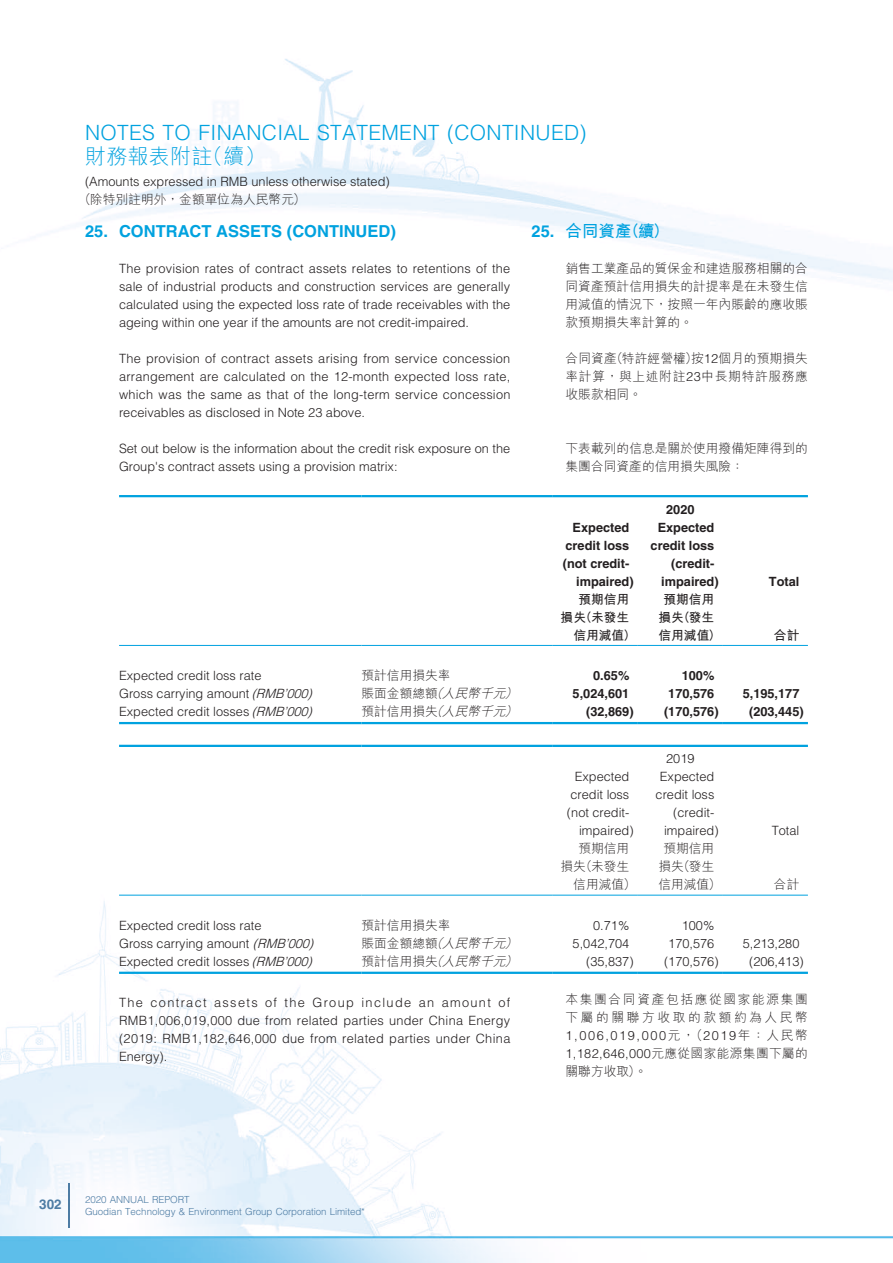
<style>
.page{position:relative;width:893px;height:1263px;background:#fff}
.page>*{position:absolute;margin:0;border:0;box-sizing:border-box;transform-origin:0 0}
.t1{font:300 21px "Helvetica LT Std";letter-spacing:.015em;color:#00a2df}
.t2{font:300 21px "M Hei HK";letter-spacing:.015em;color:#00a2df}
.t3{font:700 16.5px "Helvetica LT Std";color:#00a2df}
.t4{font:700 16.5px "M Hei HK";color:#00a2df}
.t5{font:700 13.5px "Helvetica LT Std";color:#4d7ca4}
.t6{font:300 12.75px/18px "Helvetica LT Std";color:#231f20;text-align:justify}
.t7{font:300 12.75px/18px "M Hei HK";color:#231f20;text-align:justify}
.t8{font:700 12.75px "Helvetica LT Std";color:#231f20}
.t9{font:italic 300 12.75px "M Hei HK";color:#231f20}
.t10{font:300 12.75px/18px "Helvetica LT Std";letter-spacing:.125em;color:#231f20}
.t11{font:300 12.75px/18px "M Hei HK";letter-spacing:.125em;color:#231f20}
.t12{font:700 12.75px/18px "M Hei HK";color:#231f20;text-align:center}
.t13{font:300 9.75px/12px "Helvetica LT Std";letter-spacing:-.005em;color:#4d7ca4}
.s1{font-family:"Helvetica LT Std"}
.s2{font-style:italic}
.s3{font-style:normal}
.s4{font-family:"M Hei HK"}
</style>
<div class="page">
<img style="left:0;top:59px;width:893px;height:1204px">
<hr style="left:68px;top:1183px;width:1px;height:44px;background:#4d7ca4">
<svg style="left:553px;top:646px;width:255px;height:76px"></svg>
<hr style="left:119px;top:495px;width:242px;height:2px;background:#00a2df">
<hr style="left:361px;top:495px;width:192px;height:2px;background:#00a2df">
<hr style="left:553px;top:495px;width:255px;height:2px;background:#00a2df">
<hr style="left:119px;top:645px;width:242px;height:1px;background:#00a2df">
<hr style="left:361px;top:645px;width:192px;height:1px;background:#00a2df">
<hr style="left:553px;top:645px;width:85px;height:1px;background:#00a2df">
<hr style="left:638px;top:645px;width:85px;height:1px;background:#00a2df">
<hr style="left:723px;top:645px;width:85px;height:1px;background:#00a2df">
<hr style="left:119px;top:722px;width:242px;height:2px;background:#00a2df">
<hr style="left:361px;top:722px;width:192px;height:2px;background:#00a2df">
<hr style="left:553px;top:722px;width:85px;height:2px;background:#00a2df">
<hr style="left:638px;top:722px;width:85px;height:2px;background:#00a2df">
<hr style="left:723px;top:722px;width:85px;height:2px;background:#00a2df">
<hr style="left:119px;top:745px;width:242px;height:2px;background:#00a2df">
<hr style="left:361px;top:745px;width:192px;height:2px;background:#00a2df">
<hr style="left:553px;top:745px;width:255px;height:2px;background:#00a2df">
<hr style="left:119px;top:895px;width:242px;height:1px;background:#00a2df">
<hr style="left:361px;top:895px;width:192px;height:1px;background:#00a2df">
<hr style="left:553px;top:895px;width:85px;height:1px;background:#00a2df">
<hr style="left:638px;top:895px;width:85px;height:1px;background:#00a2df">
<hr style="left:723px;top:895px;width:85px;height:1px;background:#00a2df">
<hr style="left:119px;top:972px;width:242px;height:2px;background:#00a2df">
<hr style="left:361px;top:972px;width:192px;height:2px;background:#00a2df">
<hr style="left:553px;top:972px;width:85px;height:2px;background:#00a2df">
<hr style="left:638px;top:972px;width:85px;height:2px;background:#00a2df">
<hr style="left:723px;top:972px;width:85px;height:2px;background:#00a2df">
<h1 class="t1" style="left:85px;top:119px;width:503px">NOTES TO FINANCIAL STATEMENT (CONTINUED)</h1>
<h1 class="t2" style="left:85px;top:145px;width:182px">財務報表附註（續）</h1>
<p class="t6" style="left:85px;top:172px;width:306px">(Amounts expressed in RMB unless otherwise stated)</p>
<p class="t7" style="left:79px;top:190px;width:228px">（除特別註明外，金額單位為人民幣元）</p>
<p class="t3" style="left:85px;top:221px;width:312px">25. CONTRACT ASSETS (CONTINUED)</p>
<p class="t6" style="left:119px;top:260px;width:393px">The provision rates of contract assets relates to retentions of the sale of industrial products and construction services are generally calculated using the expected loss rate of trade receivables with the ageing within one year if the amounts are not credit-impaired.</p>
<p class="t6" style="left:119px;top:350px;width:393px">The provision of contract assets arising from service concession arrangement are calculated on the 12-month expected loss rate, which was the same as that of the long-term service concession receivables as disclosed in Note 23 above.</p>
<p class="t6" style="left:119px;top:440px;width:393px">Set out below is the information about the credit risk exposure on the<br>Group's contract assets using a provision matrix:</p>
<p class="t4" style="left:531px;top:219px;width:139px"><span class="s1">25.</span> 合同資產（續）</p>
<p class="t7" style="left:566px;top:259px;width:244px">銷售工業產品的質保金和建造服務相關的合同資產預計信用損失的計提率是在未發生信用減值的情況下，按照一年內賬齡的應收賬款預期損失率計算的。</p>
<p class="t7" style="left:566px;top:349px;width:244px">合同資產（特許經營權）按<span class="s1">12</span>個月的預期損失率計算，與上述附註<span class="s1">23</span>中長期特許服務應收賬款相同。</p>
<p class="t7" style="left:566px;top:439px;width:244px">下表載列的信息是關於使用撥備矩陣得到的集團合同資產的信用損失風險：</p>
<p class="t8" style="left:573px;top:519px;width:58px">Expected</p>
<p class="t8" style="left:566px;top:537px;width:65px">credit loss</p>
<p class="t8" style="left:563px;top:555px;width:68px">(not credit-</p>
<p class="t8" style="left:576px;top:573px;width:59px">impaired)</p>
<p class="t12" style="left:578px;top:589px;width:52px">預期信用</p>
<p class="t12" style="left:561px;top:607px;width:70px">損失（未發生</p>
<p class="t12" style="left:573px;top:625px;width:64px">信用減值）</p>
<p class="t8" style="left:666px;top:501px;width:30px">2020</p>
<p class="t8" style="left:658px;top:519px;width:58px">Expected</p>
<p class="t8" style="left:651px;top:537px;width:65px">credit loss</p>
<p class="t8" style="left:671px;top:555px;width:45px">(credit-</p>
<p class="t8" style="left:661px;top:573px;width:59px">impaired)</p>
<p class="t8" style="left:769px;top:573px;width:32px">Total</p>
<p class="t12" style="left:658px;top:589px;width:64px">預期信用損失（發生信用減值）</p>
<p class="t12" style="left:774px;top:625px;width:27px">合計</p>
<p class="t6" style="left:119px;top:666px;width:144px">Expected credit loss rate</p>
<p class="t7" style="left:361px;top:666px;width:91px">預計信用損失率</p>
<p class="t8" style="left:593px;top:668px;width:38px">0.65%</p>
<p class="t8" style="left:682px;top:668px;width:34px">100%</p>
<p class="t6" style="left:119px;top:684px;width:199px">Gross carrying amount <span class="s2">(RMB’000)</span></p>
<p class="t9" style="left:361px;top:687px;width:160px"><span class="s3">賬面金額總額</span>（人民幣千元）</p>
<p class="t8" style="left:573px;top:686px;width:58px">5,024,601</p>
<p class="t8" style="left:668px;top:686px;width:48px">170,576</p>
<p class="t8" style="left:743px;top:686px;width:58px">5,195,177</p>
<p class="t6" style="left:119px;top:702px;width:199px">Expected credit losses <span class="s2">(RMB’000)</span></p>
<p class="t9" style="left:361px;top:705px;width:160px"><span class="s3">預計信用損失</span>（人民幣千元）</p>
<p class="t8" style="left:586px;top:704px;width:49px">(32,869)</p>
<p class="t8" style="left:664px;top:704px;width:56px">(170,576)</p>
<p class="t8" style="left:749px;top:704px;width:56px">(203,445)</p>
<p class="t6" style="left:666px;top:750px;width:30px">2019</p>
<p class="t6" style="left:575px;top:768px;width:56px">Expected</p>
<p class="t6" style="left:570px;top:786px;width:60px">credit loss</p>
<p class="t6" style="left:567px;top:804px;width:64px">(not credit-</p>
<p class="t6" style="left:579px;top:822px;width:56px">impaired)</p>
<p class="t6" style="left:660px;top:768px;width:56px">Expected</p>
<p class="t6" style="left:656px;top:786px;width:60px">credit loss</p>
<p class="t6" style="left:673px;top:804px;width:43px">(credit-</p>
<p class="t6" style="left:664px;top:822px;width:56px">impaired)</p>
<p class="t6" style="left:772px;top:822px;width:29px">Total</p>
<p class="t7" style="left:578px;top:839px;width:52px">預期信用</p>
<p class="t7" style="left:561px;top:857px;width:70px">損失（未發生</p>
<p class="t7" style="left:573px;top:875px;width:64px">信用減值）</p>
<p class="t7" style="left:658px;top:839px;width:64px;text-align:center">預期信用損失（發生信用減值）</p>
<p class="t7" style="left:774px;top:875px;width:27px">合計</p>
<p class="t6" style="left:119px;top:916px;width:144px">Expected credit loss rate</p>
<p class="t7" style="left:361px;top:916px;width:91px">預計信用損失率</p>
<p class="t6" style="left:593px;top:916px;width:38px">0.71%</p>
<p class="t6" style="left:682px;top:916px;width:34px">100%</p>
<p class="t6" style="left:119px;top:934px;width:200px">Gross carrying amount <span class="s2">(RMB’000)</span></p>
<p class="t9" style="left:361px;top:937px;width:160px"><span class="s3">賬面金額總額</span>（人民幣千元）</p>
<p class="t6" style="left:573px;top:934px;width:58px">5,042,704</p>
<p class="t6" style="left:668px;top:934px;width:48px">170,576</p>
<p class="t6" style="left:743px;top:934px;width:58px">5,213,280</p>
<p class="t6" style="left:119px;top:952px;width:199px">Expected credit losses <span class="s2">(RMB’000)</span></p>
<p class="t9" style="left:361px;top:955px;width:160px"><span class="s3">預計信用損失</span>（人民幣千元）</p>
<p class="t6" style="left:586px;top:952px;width:49px">(35,837)</p>
<p class="t6" style="left:664px;top:952px;width:56px">(170,576)</p>
<p class="t6" style="left:749px;top:952px;width:56px">(206,413)</p>
<p class="t6" style="left:119px;top:993px;width:393px">The contract assets of the Group include an amount of RMB1,006,019,000 due from related parties under China Energy (2019: RMB1,182,646,000 due from related parties under China Energy).</p>
<p class="t11" style="left:566px;top:990px;width:244px">本集團合同資產包括應從國家能源集團下屬的關聯方收取的款額約為人民幣</p>
<p class="t10" style="left:566px;top:1026px;width:244px">1,006,019,000<span class="s4">元，（</span>2019<span class="s4">年：人民幣<br></span>1,182,646,000<span class="s4">元應從國家能源集團下屬的</span></p>
<p class="t7" style="left:566px;top:1062px;width:83px">關聯方收取）。</p>
<p class="t5" style="left:39px;top:1196px;width:24px">302</p>
<p class="t13" style="left:85px;top:1193px;width:281px">2020 ANNUAL REPORT<br>Guodian Technology &amp; Environment Group Corporation Limited*</p>
</div>
